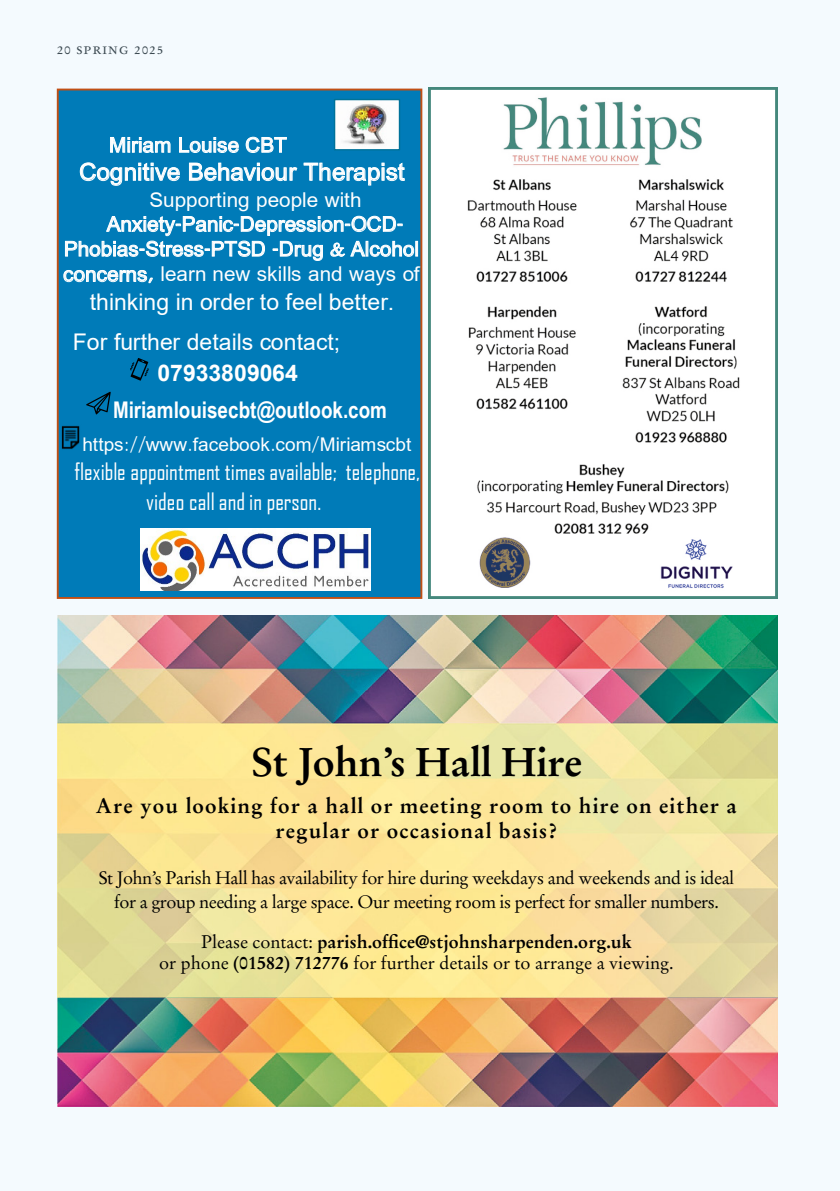
<style>
.page{position:relative;width:840px;height:1191px;background:#fff}
.page>*{position:absolute;margin:0;border:0;box-sizing:border-box;transform-origin:0 0}
.t1{font:700 40px "Stempel Garamond LT Pro";letter-spacing:-.01em;color:#000}
.t2{font:26.6px "Miriam";color:#fff}
.t3{font:23px "Miriam";color:#fff}
.t4{font:23px/29.4px "Agency FB";color:#fff}
.t5{font:23px/40px "Arial";letter-spacing:.005em;color:#fff}
.t6{font:700 23px "Arial Narrow";color:#fff}
.t7{font:700 23px "Arial";letter-spacing:.005em;color:#fff}
.t8{font:21.2px "Miriam";color:#fff}
.t9{font:700 20.8px/25px "Stempel Garamond LT Pro";letter-spacing:.05em;color:#000;text-align:center}
.t10{font:18px/24px "Stempel Garamond LT Pro";letter-spacing:-.025em;color:#000;text-align:center}
.t11{font:18px/21.6px "Stempel Garamond LT Pro";color:#000;text-align:center}
.t12{font:16px "Stempel Garamond LT Pro";letter-spacing:.05em;color:#3c4a52}
.s1{font-weight:700}
</style>
<div class="page">
<div style="left:0;top:0;width:839px;height:1191px;background:#f4fafe"></div>
<img style="left:57px;top:615px;width:719px;height:491px">
<img style="left:428px;top:88px;width:349px;height:510px">
<div style="left:58px;top:90px;width:363px;height:508px;background:#007bb8"></div>
<div style="left:57px;top:89px;width:365px;height:510px;border:2px solid #c04f15"></div>
<img style="left:61px;top:425px;width:19px;height:25px">
<img style="left:335px;top:101px;width:63px;height:47px">
<div style="left:333px;top:99px;width:67px;height:51px;border:1px solid #00729a"></div>
<svg style="left:130px;top:358px;width:19px;height:23px"></svg>
<svg style="left:86px;top:392px;width:25px;height:22px"></svg>
<img style="left:140px;top:528px;width:230px;height:62px">
<p class="t12" style="left:57px;top:38px;width:108px">20 spring 2025</p>
<p class="t3" style="left:109px;top:133px;width:179px">Miriam Louise CBT</p>
<h2 class="t2" style="left:79px;top:158px;width:327px">Cognitive Behaviour Therapist</h2>
<p class="t3" style="left:149px;top:187px;width:213px">Supporting people with</p>
<p class="t3" style="left:107px;top:212px;width:298px">Anxiety-Panic-Depression-OCD-</p>
<p class="t3" style="left:64px;top:237px;width:356px">Phobias-Stress-PTSD -Drug &amp; Alcohol</p>
<p class="t3" style="left:63px;top:262px;width:358px">concerns, learn new skills and ways of</p>
<p class="t5" style="left:73px;top:282px;width:323px;text-indent:17px">thinking in order to feel better.<br>For further details contact;</p>
<p class="t7" style="left:157px;top:357px;width:142px">07933809064</p>
<p class="t6" style="left:113px;top:392px;width:275px">Miriamlouisecbt@outlook.com</p>
<p class="t8" style="left:82px;top:432px;width:330px">https://www.facebook.com/Miriamscbt</p>
<p class="t4" style="left:146px;top:457px;width:275px;text-indent:-72px">flexible appointment times available; telephone, video call and in person.</p>
<h1 class="t1" style="left:250px;top:736px;width:333px">St John’s Hall Hire</h1>
<p class="t9" style="left:96px;top:793px;width:642px">Are you looking for a hall or meeting room to hire on either a regular or occasional basis?</p>
<p class="t10" style="left:99px;top:865px;width:636px">St John’s Parish Hall has availability for hire during weekdays and weekends and is ideal for a group needing a large space. Our meeting room is perfect for smaller numbers.</p>
<p class="t11" style="left:159px;top:930px;width:516px">Please contact: <span class="s1">parish.office@stjohnsharpenden.org.uk<br></span>or phone <span class="s1">(01582) 712776</span> for further details or to arrange a viewing.</p>
</div>
